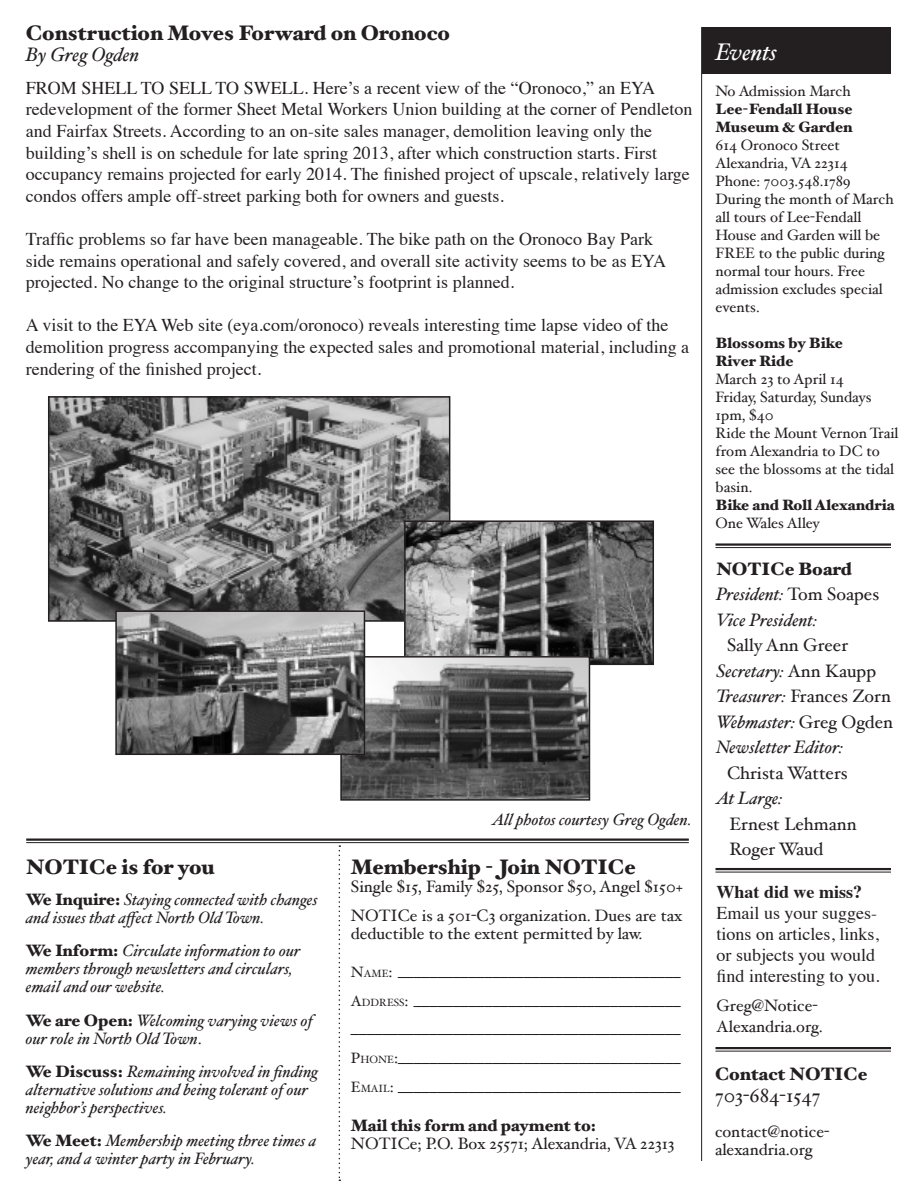
<style>
.page{position:relative;width:918px;height:1188px;background:#fff}
.page>*{position:absolute;margin:0;border:0;box-sizing:border-box;transform-origin:0 0}
.t1{font:italic 24px "Hoefler Text";color:#fff}
.titles{font:900 21px "Hoefler Text";color:#231f20}
.main_text{font:19.5px "Hoefler Text";color:#231f20}
.main_text-2{font:italic 19.5px "Hoefler Text";color:#231f20}
.t2{font:18px/21.6px "Times";color:#231f20}
.t3{font:italic 18px/25.5px "Hoefler Text";color:#231f20}
.t4{font:18px/25.5px "Hoefler Text";color:#231f20}
.titles-2{font:900 18px "Hoefler Text";color:#231f20}
.t5{font:700 18px "Times";color:#231f20}
.main_text-3{font:16.5px/18px "Hoefler Text";color:#231f20}
.main_text-4{font:italic 16.5px/18px "Hoefler Text";color:#231f20}
.t6{font:15px/18px "Hoefler Text";color:#231f20}
.t7{font:900 15px/18px "Hoefler Text";color:#231f20}
.s1{font-weight:900;font-style:normal}
.s2{font-style:normal}
.s3{font-size:15px}
.s4{font-size:10.5px}
.s5{font-weight:900}
.s6{font-style:italic}
</style>
<div class="page">
<div style="left:702px;top:27px;width:189px;height:47px;background:#231f20"></div>
<hr style="left:701px;top:27px;width:1px;height:1134px;background:#231f20">
<hr style="left:716px;top:1047px;width:175px;height:2px;background:#231f20">
<hr style="left:716px;top:1051px;width:175px;height:1px;background:#231f20">
<hr style="left:716px;top:868px;width:175px;height:2px;background:#231f20">
<hr style="left:716px;top:872px;width:175px;height:1px;background:#231f20">
<hr style="left:716px;top:543px;width:175px;height:3px;background:#231f20">
<hr style="left:716px;top:547px;width:175px;height:1px;background:#231f20">
<hr style="left:26px;top:838px;width:663px;height:3px;background:#231f20">
<hr style="left:26px;top:842px;width:663px;height:1px;background:#231f20">
<svg style="left:339px;top:845px;width:1px;height:336px"></svg>
<img style="left:51px;top:399px;width:396px;height:220px">
<div style="left:48px;top:396px;width:402px;height:226px;border:2px solid #231f20"></div>
<img style="left:407px;top:523px;width:244px;height:139px">
<div style="left:404px;top:520px;width:250px;height:145px;border:2px solid #231f20"></div>
<img style="left:343px;top:659px;width:244px;height:139px">
<div style="left:340px;top:656px;width:250px;height:145px;border:2px solid #231f20"></div>
<img style="left:118px;top:613px;width:244px;height:139px">
<div style="left:115px;top:610px;width:250px;height:145px;border:2px solid #231f20"></div>
<p class="titles" style="left:26px;top:21px;width:426px">Construction Moves Forward on Oronoco</p>
<p class="main_text-2" style="left:26px;top:43px;width:115px">By Greg Ogden</p>
<p class="t2" style="left:26px;top:75px;width:668px">FROM SHELL TO SELL TO SWELL. Here’s a recent view of the “Oronoco,” an EYA redevelopment of the former Sheet Metal Workers Union building at the corner of Pendleton and Fairfax Streets. According to an on-site sales manager, demolition leaving only the building’s shell is on schedule for late spring 2013, after which construction starts. First occupancy remains projected for early 2014. The finished project of upscale, relatively large condos offers ample off-street parking both for owners and guests.</p>
<p class="t2" style="left:26px;top:227px;width:642px">Traffic problems so far have been manageable. The bike path on the Oronoco Bay Park side remains operational and safely covered, and overall site activity seems to be as EYA projected. No change to the original structure’s footprint is planned.</p>
<p class="t2" style="left:26px;top:313px;width:665px">A visit to the EYA Web site (eya.com/oronoco) reveals interesting time lapse video of the demolition progress accompanying the expected sales and promotional material, including a rendering of the finished project.</p>
<p class="titles" style="left:26px;top:854px;width:190px">NOTICe is for you</p>
<p class="main_text-4" style="left:26px;top:890px;width:293px"><span class="s1">We Inquire:</span> Staying connected with changes and issues that affect North Old Town.</p>
<p class="main_text-4" style="left:26px;top:942px;width:276px"><span class="s1">We Inform:</span> Circulate information to our members through newsletters and circulars, email and our website.</p>
<p class="main_text-4" style="left:26px;top:1011px;width:289px"><span class="s1">We are Open:</span> Welcoming varying views of our role in North Old Town<span class="s2">.</span></p>
<p class="main_text-4" style="left:26px;top:1062px;width:294px"><span class="s1">We Discuss:</span> Remaining involved in finding alternative solutions and being tolerant of our neighbor’s perspectives.</p>
<p class="main_text-4" style="left:26px;top:1132px;width:292px"><span class="s1">We Meet:</span> Membership meeting three times a year, and a winter party in February.</p>
<p class="main_text-4" style="left:492px;top:811px;width:201px">All photos courtesy Greg Ogden.</p>
<p class="titles" style="left:351px;top:855px;width:286px">Membership - Join NOTICe</p>
<p class="main_text-3" style="left:351px;top:877px;width:334px">Single $15, Family $25, Sponsor $50, Angel $150+</p>
<p class="main_text-3" style="left:351px;top:906px;width:333px">NOTICe is a 501-C3 organization. Dues are tax deductible to the extent permitted by law.</p>
<p class="main_text-3" style="left:351px;top:962px;width:331px"><span class="s3">N</span><span class="s4">AME</span>: ____________________________________</p>
<p class="main_text-3" style="left:351px;top:991px;width:331px"><span class="s3">A</span><span class="s4">DDRESS</span>: __________________________________</p>
<p class="main_text-3" style="left:351px;top:1020px;width:331px">__________________________________________</p>
<p class="main_text-3" style="left:351px;top:1048px;width:331px"><span class="s3">P</span><span class="s4">HONE</span>:____________________________________</p>
<p class="main_text-3" style="left:351px;top:1077px;width:331px"><span class="s3">E</span><span class="s4">MAIL</span>: ____________________________________</p>
<p class="main_text-3" style="left:351px;top:1117px;width:325px"><span class="s5">Mail this form and payment to:<br></span>NOTICe; P.O. Box 25571; Alexandria, VA 22313</p>
<p class="t1" style="left:716px;top:38px;width:63px">Events</p>
<p class="t6" style="left:716px;top:82px;width:137px">No Admission March</p>
<p class="t7" style="left:716px;top:100px;width:139px">Lee-Fendall House<br>Museum &amp; Garden</p>
<p class="t6" style="left:716px;top:136px;width:126px">614 Oronoco Street</p>
<p class="t6" style="left:716px;top:154px;width:134px">Alexandria, VA 22314</p>
<p class="t6" style="left:716px;top:172px;width:137px">Phone: 7003.548.1789</p>
<p class="t6" style="left:716px;top:190px;width:180px">During the month of March all tours of Lee-Fendall<br>House and Garden will be<br>FREE to the public during normal tour hours. Free admission excludes special events.</p>
<p class="t7" style="left:716px;top:334px;width:129px">Blossoms by Bike<br>River Ride</p>
<p class="t6" style="left:716px;top:370px;width:130px">March 23 to April 14</p>
<p class="t6" style="left:716px;top:388px;width:158px">Friday, Saturday, Sundays</p>
<p class="t6" style="left:716px;top:406px;width:60px">1pm, $40</p>
<p class="t6" style="left:716px;top:424px;width:184px">Ride the Mount Vernon Trail from Alexandria to DC to see the blossoms at the tidal basin.</p>
<p class="t7" style="left:716px;top:496px;width:181px">Bike and Roll Alexandria</p>
<p class="t6" style="left:716px;top:514px;width:106px">One Wales Alley</p>
<p class="titles-2" style="left:716px;top:558px;width:137px">NOTICe Board</p>
<p class="t3" style="left:716px;top:581px;width:165px">President: <span class="s2">Tom Soapes</span></p>
<p class="t3" style="left:727px;top:607px;width:122px;text-indent:-11px">Vice President:<br><span class="s2">Sally Ann Greer</span></p>
<p class="t3" style="left:716px;top:658px;width:162px">Secretary: <span class="s2">Ann Kaupp</span></p>
<p class="t4" style="left:716px;top:683px;width:176px"><span class="s6">Treasurer:</span> Frances Zorn</p>
<p class="t3" style="left:716px;top:709px;width:178px">Webmaster: <span class="s2">Greg Ogden</span></p>
<p class="t3" style="left:716px;top:734px;width:129px">Newsletter Editor:</p>
<p class="t4" style="left:727px;top:760px;width:122px">Christa Watters</p>
<p class="t4" style="left:730px;top:785px;width:129px;text-indent:-14px"><span class="s6">At Large:<br></span>Ernest Lehmann</p>
<p class="t4" style="left:730px;top:836px;width:95px">Roger Waud</p>
<p class="t5" style="left:717px;top:875px;width:147px">What did we miss?</p>
<p class="t2" style="left:717px;top:901px;width:165px;line-height:21px">Email us your sugges&shy;tions on articles, links, or subjects you would find interesting to you.</p>
<p class="main_text-3" style="left:717px;top:994px;width:108px;line-height:21px">Greg@Notice-<br>Alexandria.org.</p>
<p class="titles-2" style="left:715px;top:1063px;width:154px">Contact NOTICe</p>
<p class="main_text" style="left:715px;top:1084px;width:107px">703-684-1547</p>
<p class="main_text-3" style="left:715px;top:1123px;width:116px">contact@notice&shy;alexandria.org</p>
</div>
